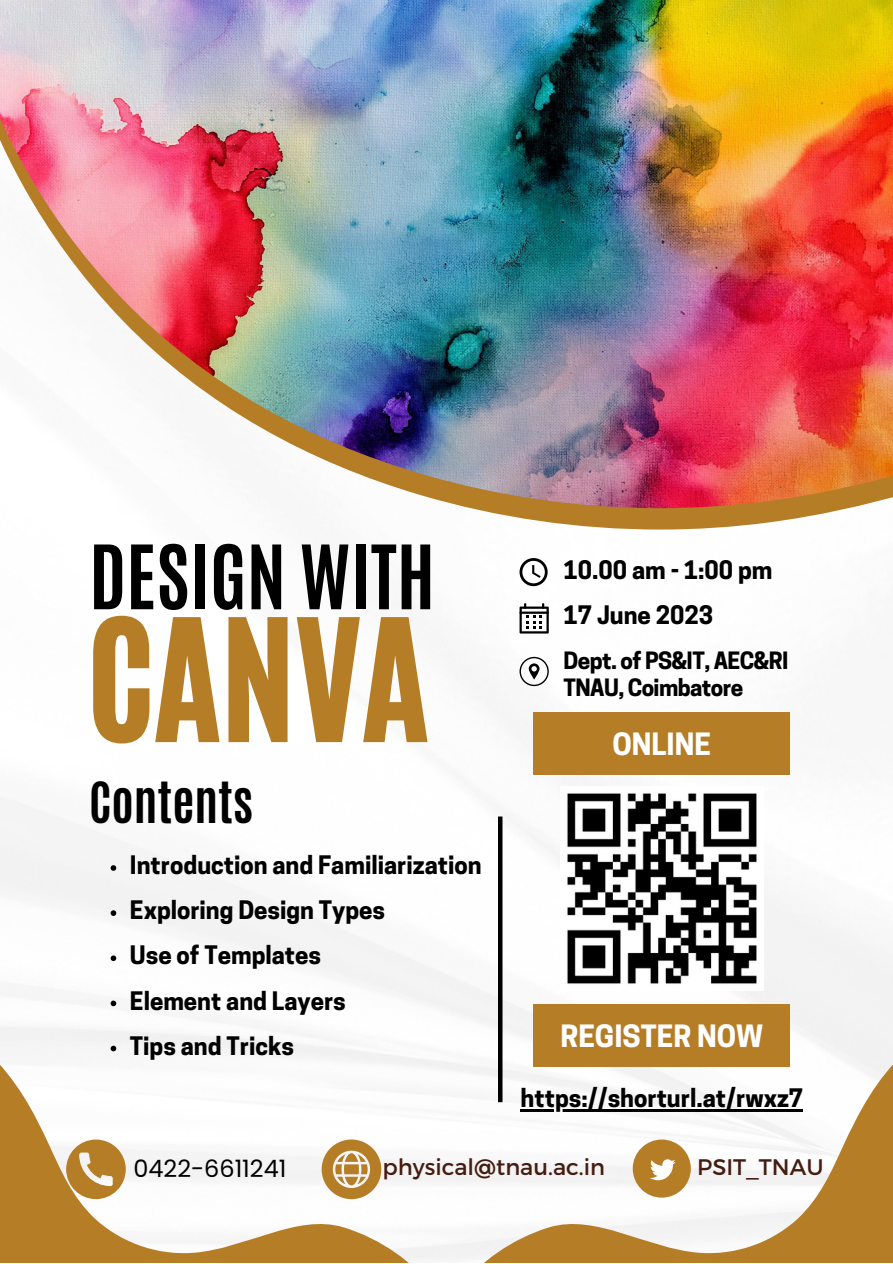
<style>
.page{position:relative;width:893px;height:1264px;background:#fff}
.page>*{position:absolute;margin:0;border:0;box-sizing:border-box;transform-origin:0 0}
.t1{font:141.3px "CA Generated";color:#b67d27}
.t2{font:700 75.3px "Antonio";color:#000}
.t3{font:700 47.4px "Antonio";color:#000}
.t4{font:700 28.8px "Cooper Hewitt";color:#fff}
.t5{font:700 23.85px "Cooper Hewitt";color:#000}
.t6{font:23.85px "Poppins";color:#000}
.t7{font:22.5px "Montserrat";color:#441d12}
.t8{font:700 22.35px "Cooper Hewitt";letter-spacing:-.025em;color:#000}
</style>
<div class="page">
<img style="left:0;top:529px;width:892px;height:732px">
<svg style="left:450px;top:999px;width:442px;height:263px"></svg>
<svg style="left:740px;top:1152px;width:152px;height:110px"></svg>
<hr style="left:498px;top:816px;width:4px;height:286px;background:#000">
<div style="left:533px;top:1004px;width:256px;height:63px;background:#b67d27"></div>
<svg style="left:0;top:999px;width:442px;height:263px"></svg>
<svg style="left:470px;top:508px;width:379px;height:21px;fill:#b67d27"></svg>
<img style="left:0;top:0;width:892px;height:508px">
<svg style="left:519px;top:558px;width:28px;height:28px"></svg>
<svg style="left:519px;top:603px;width:29px;height:30px"></svg>
<svg style="left:519px;top:657px;width:29px;height:29px"></svg>
<div style="left:533px;top:712px;width:256px;height:63px;background:#b67d27"></div>
<svg style="left:0;top:1139px;width:152px;height:123px"></svg>
<svg style="left:321px;top:1139px;width:60px;height:60px"></svg>
<div style="left:632px;top:1139px;width:58px;height:58px;background:#b67d27;border-radius:50%"></div>
<svg style="left:640px;top:1146px;width:43px;height:44px"></svg>
<img style="left:560px;top:786px;width:203px;height:204px">
<svg style="left:111px;top:865px;width:5px;height:5px"></svg>
<svg style="left:111px;top:910px;width:5px;height:5px"></svg>
<svg style="left:111px;top:955px;width:5px;height:6px"></svg>
<svg style="left:111px;top:1000px;width:5px;height:6px"></svg>
<svg style="left:111px;top:1045px;width:5px;height:6px"></svg>
<hr style="left:520px;top:1109px;width:283px;height:2px;background:#000">
<p class="t2" style="left:89px;top:523px;width:347px">DESIGN WITH</p>
<p class="t1" style="left:87px;top:579px;width:343px">CANVA</p>
<p class="t3" style="left:89px;top:768px;width:165px">Contents</p>
<p class="t5" style="left:130px;top:856px;width:353px">Introduction and Familiarization</p>
<p class="t5" style="left:130px;top:901px;width:256px">Exploring Design Types</p>
<p class="t5" style="left:130px;top:946px;width:193px">Use of Templates</p>
<p class="t5" style="left:130px;top:991px;width:217px">Element and Layers</p>
<p class="t5" style="left:130px;top:1036px;width:166px">Tips and Tricks</p>
<p class="t5" style="left:563px;top:561px;width:210px">10.00 am - 1:00 pm</p>
<p class="t5" style="left:563px;top:606px;width:151px">17 June 2023</p>
<p class="t8" style="left:563px;top:652px;width:226px">Dept. of PS&amp;IT, AEC&amp;RI</p>
<p class="t8" style="left:563px;top:679px;width:181px">TNAU, Coimbatore</p>
<p class="t4" style="left:612px;top:733px;width:100px">ONLINE</p>
<p class="t4" style="left:560px;top:1024px;width:204px">REGISTER NOW</p>
<p class="t5" style="left:520px;top:1089px;width:284px">https://shorturl.at/rwxz7</p>
<p class="t6" style="left:133px;top:1151px;width:154px">0422-6611241</p>
<p class="t7" style="left:382px;top:1152px;width:224px">physical@tnau.ac.in</p>
<p class="t7" style="left:697px;top:1152px;width:128px">PSIT_TNAU</p>
</div>
